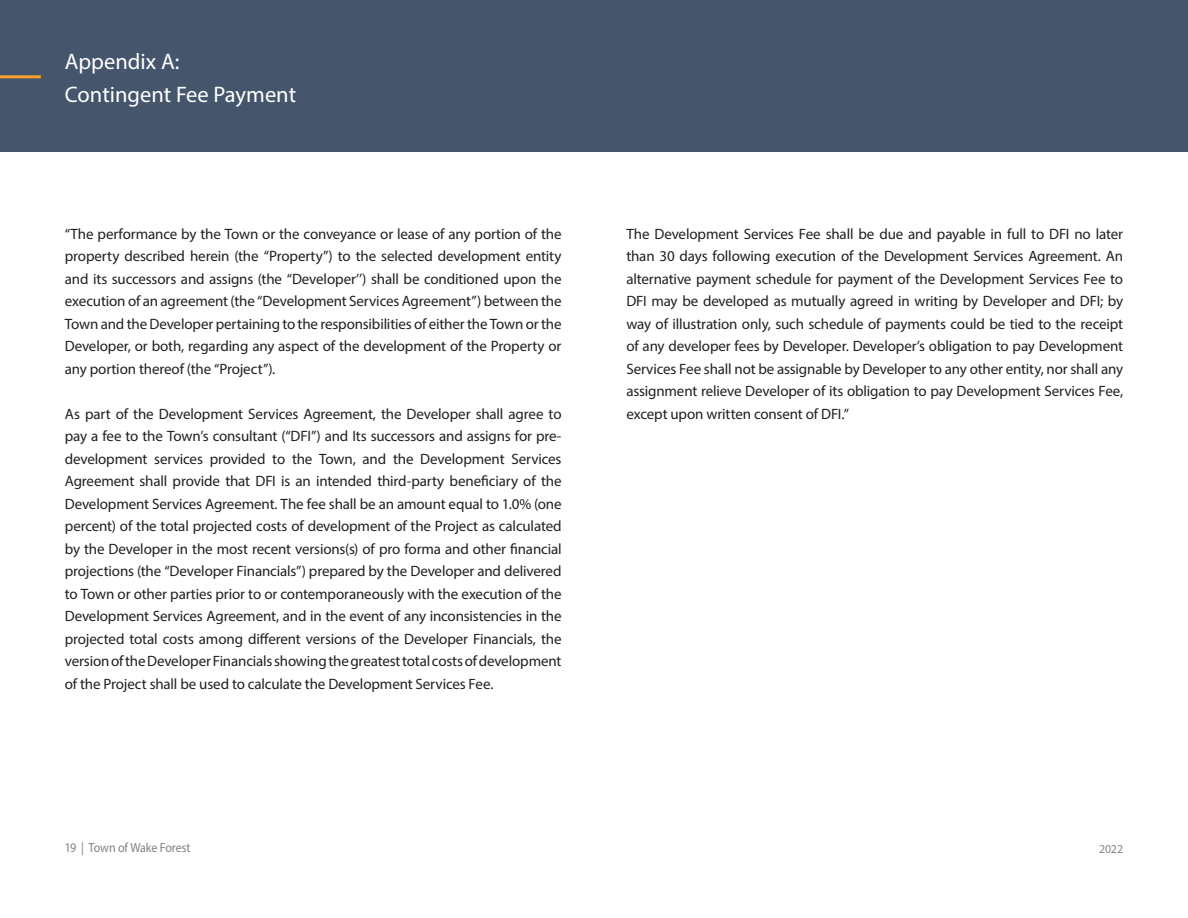
<style>
.page{position:relative;width:1188px;height:918px;background:#fff}
.page>*{position:absolute;margin:0;border:0;box-sizing:border-box;transform-origin:0 0}
.Appendix_Header{font:22.5px/33px "Myriad Pro";color:#fff}
.t1{font:15px/22.5px "Myriad Pro";letter-spacing:-.01em;color:#231f20;text-align:justify}
.t2{font:13.2px "Myriad Pro";letter-spacing:-.005em;color:#808285;scale:.91 1}
.t3{font:12px "Myriad Pro";color:#808285}
</style>
<div class="page">
<div style="left:0;top:0;width:1188px;height:152px;background:#45556c"></div>
<hr style="left:0;top:75px;width:41px;height:3px;background:#f9a22d">
<p class="Appendix_Header" style="left:65px;top:45px;width:233px">Appendix A:<br>Contingent Fee Payment</p>
<p class="t1" style="left:65px;top:222px;width:498px">“The performance by the Town or the conveyance or lease of any portion of the property described herein (the “Property”) to the selected development entity and its successors and assigns (the “Developer’’) shall be conditioned upon the execution of an agreement (the “Development Services Agreement”) between the Town and the Developer pertaining to the responsibilities of either the Town or the Developer, or both, regarding any aspect of the development of the Property or any portion thereof (the “Project”).</p>
<p class="t1" style="left:65px;top:402px;width:498px">As part of the Development Services Agreement, the Developer shall agree to pay a fee to the Town’s consultant (“DFI”) and Its successors and assigns for pre&shy;development services provided to the Town, and the Development Services Agreement shall provide that DFI is an intended third-party beneficiary of the Development Services Agreement. The fee shall be an amount equal to 1.0% (one percent) of the total projected costs of development of the Project as calculated by the Developer in the most recent versions(s) of pro forma and other financial projections (the “Developer Financials”) prepared by the Developer and delivered to Town or other parties prior to or contemporaneously with the execution of the Development Services Agreement, and in the event of any inconsistencies in the projected total costs among different versions of the Developer Financials, the version of the Developer Financials showing the greatest total costs of development of the Project shall be used to calculate the Development Services Fee.</p>
<p class="t1" style="left:626px;top:222px;width:498px">The Development Services Fee shall be due and payable in full to DFI no later than 30 days following execution of the Development Services Agreement. An alternative payment schedule for payment of the Development Services Fee to DFI may be developed as mutually agreed in writing by Developer and DFI; by way of illustration only, such schedule of payments could be tied to the receipt of any developer fees by Developer. Developer’s obligation to pay Development Services Fee shall not be assignable by Developer to any other entity, nor shall any assignment relieve Developer of its obligation to pay Development Services Fee, except upon written consent of DFI.”</p>
<p class="t2" style="left:65px;top:840px;width:140px">19 | Town of Wake Forest</p>
<p class="t3" style="left:1099px;top:842px;width:26px">2022</p>
</div>
